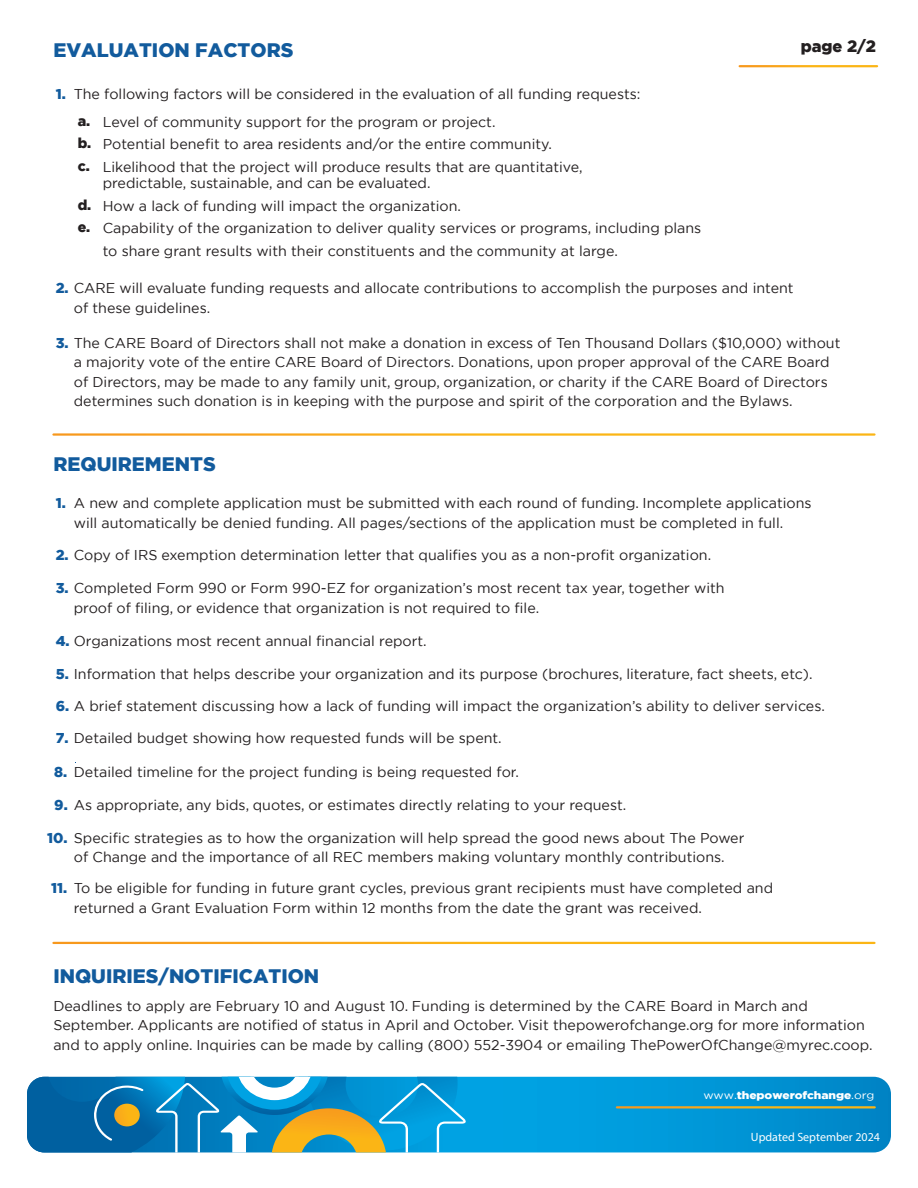
<style>
.page{position:relative;width:918px;height:1188px;background:#fff}
.page>*{position:absolute;margin:0;border:0;box-sizing:border-box;transform-origin:0 0}
.t1{font:900 19.5px "Gotham";color:#125b9d}
.t2{font:900 16.35px "Gotham";color:#231f20}
.t3{font:14.25px/19.5px "Gotham";color:#231f20}
.t4{font:900 14.25px/22.5px "Gotham";color:#231f20;text-align:justify}
.t5{font:900 14.25px "Gotham";color:#125b9d}
.t6{font:12px "Myriad Pro";color:#fdfefe}
.t7{font:900 10.65px "Gotham";letter-spacing:-.01em;color:#fff;scale:1.12 1}
.s1{font-weight:900;color:#125b9d}
.s2{font-weight:400}
</style>
<div class="page">
<svg style="left:466px;top:1077px;width:425px;height:75px;background:#0297d7"></svg>
<svg style="left:27px;top:1077px;width:439px;height:76px;background:#308fb3"></svg>
<hr style="left:617px;top:1106px;width:258px;height:2px;background:#fff">
<h1 class="t1" style="left:53px;top:39px;width:241px">EVALUATION FACTORS</h1>
<p class="t3" style="left:103px;top:79px;width:539px;line-height:28.3px;text-indent:-47px"><span class="s1">1.</span> The following factors will be considered in the evaluation of all funding requests:<br>Level of community support for the program or project.</p>
<p class="t3" style="left:103px;top:133px;width:481px;line-height:22.5px">Potential benefit to area residents and/or the entire community.<br>Likelihood that the project will produce results that are quantitative,</p>
<p class="t3" style="left:103px;top:172px;width:600px;line-height:22.5px">predictable, sustainable, and can be evaluated.<br>How a lack of funding will impact the organization.<br>Capability of the organization to deliver quality services or programs, including plans to share grant results with their constituents and the community at large.</p>
<p class="t4" style="left:78px;top:109px;width:15px">a. b. c.</p>
<p class="t4" style="left:78px;top:193px;width:15px">d. e.</p>
<p class="t2" style="left:801px;top:36px;width:77px">page 2/2</p>
<p class="t3" style="left:74px;top:278px;width:721px;text-indent:-18px"><span class="s1">2.</span> CARE will evaluate funding requests and allocate contributions to accomplish the purposes and intent of these guidelines.</p>
<p class="t3" style="left:74px;top:333px;width:768px;text-indent:-18px"><span class="s1">3.</span> The CARE Board of Directors shall not make a donation in excess of Ten Thousand Dollars ($10,000) without a majority vote of the entire CARE Board of Directors. Donations, upon proper approval of the CARE Board of Directors, may be made to any family unit, group, organization, or charity if the CARE Board of Directors determines such donation is in keeping with the purpose and spirit of the corporation and the Bylaws.</p>
<h1 class="t1" style="left:53px;top:452px;width:164px">REQUIREMENTS</h1>
<p class="t3" style="left:74px;top:493px;width:739px">A new and complete application must be submitted with each round of funding. Incomplete applications will automatically be denied funding. All pages/sections of the application must be completed in full.</p>
<p class="t3" style="left:56px;top:545px;width:657px"><span class="s1">2.</span> Copy of IRS exemption determination letter that qualifies you as a non-profit organization.</p>
<p class="t5" style="left:56px;top:495px;width:12px">1.</p>
<p class="t3" style="left:74px;top:578px;width:652px;text-indent:-18px"><span class="s1">3.</span> Completed Form 990 or Form 990-EZ for organization’s most recent tax year, together with proof of filing, or evidence that organization is not required to file.</p>
<p class="t3" style="left:56px;top:631px;width:373px"><span class="s1">4.</span> Organizations most recent annual financial report.</p>
<p class="t3" style="left:56px;top:664px;width:758px"><span class="s1">5.</span> Information that helps describe your organization and its purpose (brochures, literature, fact sheets, etc).</p>
<p class="t3" style="left:56px;top:696px;width:771px"><span class="s1">6.</span> A brief statement discussing how a lack of funding will impact the organization’s ability to deliver services.</p>
<p class="t3" style="left:56px;top:728px;width:448px"><span class="s1">7.</span> Detailed budget showing how requested funds will be spent.</p>
<p class="t3" style="left:54px;top:762px;width:466px"><span class="s1">8.</span> Detailed timeline for the project funding is being requested for.</p>
<p class="t3" style="left:54px;top:795px;width:574px"><span class="s1">9.</span> As appropriate, any bids, quotes, or estimates directly relating to your request.</p>
<p class="t3" style="left:47px;top:828px;width:699px;text-align:center"><span class="s1">10.</span> Specific strategies as to how the organization will help spread the good news about The Power of Change and the importance of all REC members making voluntary monthly contributions.</p>
<p class="t3" style="left:74px;top:878px;width:701px">To be eligible for funding in future grant cycles, previous grant recipients must have completed and returned a Grant Evaluation Form within 12 months from the date the grant was received.</p>
<p class="t5" style="left:51px;top:880px;width:18px">11.</p>
<h1 class="t1" style="left:53px;top:965px;width:267px">INQUIRIES/NOTIFICATION</h1>
<p class="t3" style="left:53px;top:996px;width:821px">Deadlines to apply are February 10 and August 10. Funding is determined by the CARE Board in March and<br>September. Applicants are notified of status in April and October. Visit thepowerofchange.org for more information and to apply online. Inquiries can be made by calling (800) 552-3904 or emailing ThePowerOfChange@myrec.coop.</p>
<p class="t7" style="left:703px;top:1089px;width:154px"><span class="s2">www.</span>thepowerofchange<span class="s2">.org</span></p>
<p class="t6" style="left:751px;top:1129px;width:131px">Updated September 2024</p>
</div>
